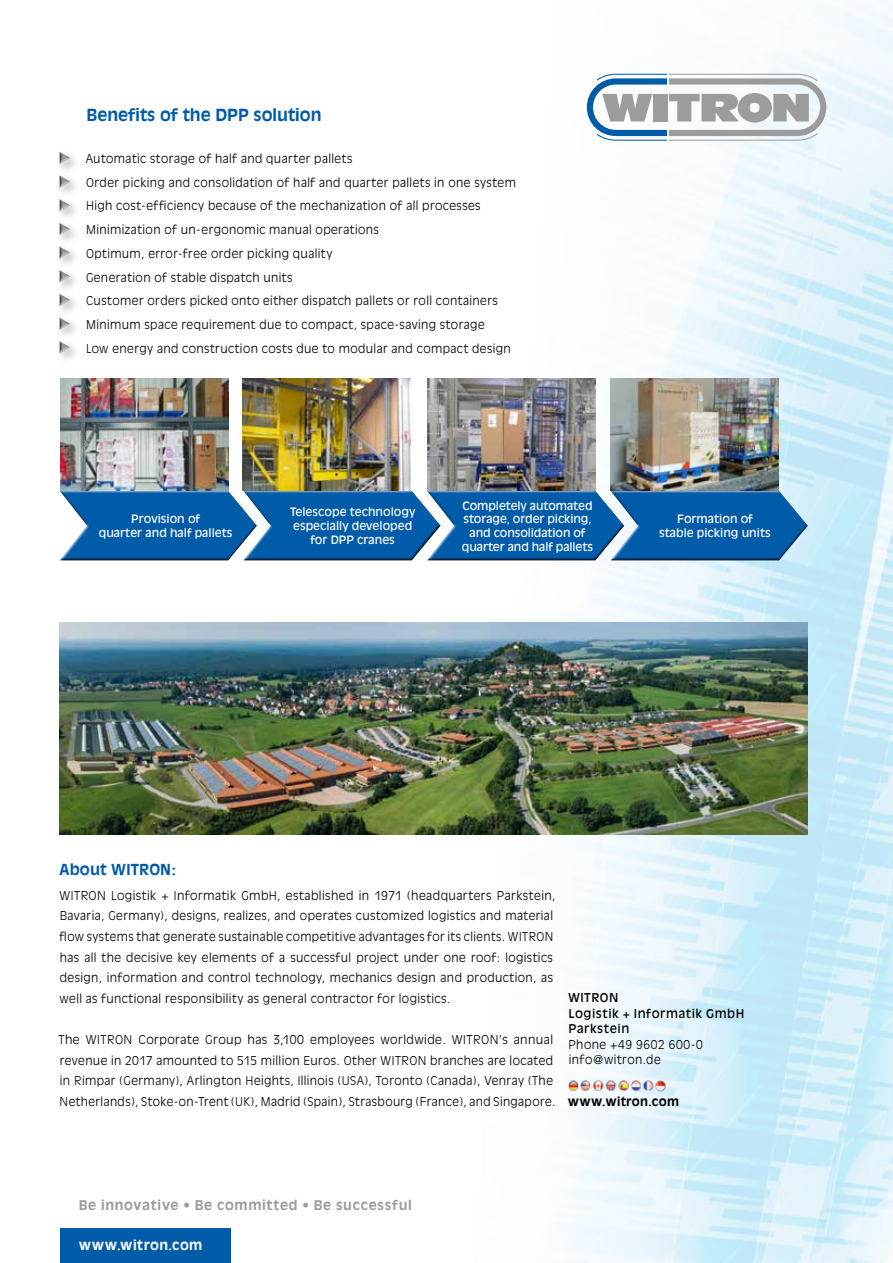
<style>
.page{position:relative;width:893px;height:1263px;background:#fff}
.page>*{position:absolute;margin:0;border:0;box-sizing:border-box;transform-origin:0 0}
.t1{font:700 16.5px "Antique Olive";color:#005ba9}
.t2{font:700 15px "Antique Olive";letter-spacing:.01em;color:#005ba9}
.t3{font:700 13.2px "Antique Olive";letter-spacing:.05em;color:#9c9c9d}
.t4{font:700 13.2px "Antique Olive";letter-spacing:.035em;color:#fff}
.t5{font:300 12px/23.7px "Antique Olive";letter-spacing:.035em;color:#000}
.t6{font:12px/15.5px "Antique Olive";letter-spacing:.045em;color:#000}
.t7{font:700 12px "Antique Olive";letter-spacing:.02em;color:#000}
.t8{font:11.4px/13.6px "Antique Olive";color:#fff;text-align:center}
</style>
<div class="page">
<img style="left:466px;top:3px;width:427px;height:1260px">
<div style="left:61px;top:1229px;width:170px;height:34px;background:#005ba9"></div>
<img style="left:60px;top:623px;width:748px;height:212px">
<svg style="left:587px;top:74px;width:239px;height:67px"></svg>
<div style="left:56px;top:149px;width:26px;height:27px;background:#000;opacity:.3"></div>
<div style="left:59px;top:149px;width:13px;height:15px;background:#000;opacity:.75"></div>
<div style="left:56px;top:172px;width:26px;height:27px;background:#000;opacity:.3"></div>
<div style="left:59px;top:173px;width:13px;height:15px;background:#000;opacity:.75"></div>
<div style="left:56px;top:220px;width:26px;height:27px;background:#000;opacity:.3"></div>
<div style="left:59px;top:220px;width:13px;height:15px;background:#000;opacity:.75"></div>
<div style="left:56px;top:196px;width:26px;height:27px;background:#000;opacity:.3"></div>
<div style="left:59px;top:197px;width:13px;height:15px;background:#000;opacity:.75"></div>
<div style="left:56px;top:267px;width:26px;height:27px;background:#000;opacity:.3"></div>
<div style="left:59px;top:268px;width:13px;height:15px;background:#000;opacity:.75"></div>
<div style="left:56px;top:291px;width:26px;height:27px;background:#000;opacity:.3"></div>
<div style="left:59px;top:291px;width:13px;height:15px;background:#000;opacity:.75"></div>
<div style="left:56px;top:338px;width:26px;height:27px;background:#000;opacity:.3"></div>
<div style="left:59px;top:339px;width:13px;height:15px;background:#000;opacity:.75"></div>
<div style="left:56px;top:243px;width:26px;height:27px;background:#000;opacity:.3"></div>
<div style="left:59px;top:244px;width:13px;height:15px;background:#000;opacity:.75"></div>
<div style="left:56px;top:314px;width:26px;height:27px;background:#000;opacity:.3"></div>
<div style="left:59px;top:315px;width:13px;height:15px;background:#000;opacity:.75"></div>
<div style="left:58px;top:492px;width:199px;height:70px;background:#000;opacity:.75"></div>
<div style="left:241px;top:492px;width:200px;height:70px;background:#000;opacity:.75"></div>
<div style="left:425px;top:492px;width:200px;height:70px;background:#000;opacity:.75"></div>
<svg style="left:60px;top:491px;width:549px;height:69px;background:#1869ae"></svg>
<div style="left:609px;top:492px;width:199px;height:70px;background:#000;opacity:.75"></div>
<img style="left:60px;top:378px;width:168px;height:113px">
<img style="left:427px;top:378px;width:168px;height:113px">
<img style="left:243px;top:378px;width:168px;height:113px">
<img style="left:610px;top:378px;width:168px;height:113px">
<img style="left:568px;top:1077px;width:99px;height:17px">
<h1 class="t1" style="left:87px;top:105px;width:237px">Benefits of the DPP solution</h1>
<p class="t5" style="left:86px;top:147px;width:432px">Automatic storage of half and quarter pallets<br>Order picking and consolidation of half and quarter pallets in one system High cost-efficiency because of the mechanization of all processes Minimization of un-ergonomic manual operations<br>Optimum, error-free order picking quality<br>Generation of stable dispatch units<br>Customer orders picked onto either dispatch pallets or roll containers Minimum space requirement due to compact, space-saving storage<br>Low energy and construction costs due to modular and compact design</p>
<p class="t8" style="left:462px;top:499px;width:133px">Completely automated storage, order picking, and consolidation of quarter and half pallets</p>
<p class="t8" style="left:99px;top:512px;width:135px">Provision of<br>quarter and half pallets</p>
<p class="t8" style="left:290px;top:505px;width:127px">Telescope technology especially developed for DPP cranes</p>
<p class="t8" style="left:659px;top:512px;width:113px">Formation of stable picking units</p>
<p class="t2" style="left:60px;top:860px;width:118px">About WITRON:</p>
<p class="t5" style="left:59px;top:885px;width:498px;line-height:20.7px">WITRON Logistik + Informatik GmbH, established in 1971 (headquarters Parkstein, Bavaria, Germany), designs, realizes, and operates customized logistics and material flow systems that generate sustainable competitive advantages for its clients. WITRON has all the decisive key elements of a successful project under one roof: logistics design, information and control technology, mechanics design and production, as well as functional responsibility as general contractor for logistics.</p>
<p class="t5" style="left:58px;top:1029px;width:498px;line-height:20.7px">The WITRON Corporate Group has 3,100 employees worldwide. WITRON’s annual revenue in 2017 amounted to 515 million Euros. Other WITRON branches are located in Rimpar (Germany), Arlington Heights, Illinois (USA), Toronto (Canada), Venray (The Netherlands), Stoke-on-Trent (UK), Madrid (Spain), Strasbourg (France), and Singapore.</p>
<p class="t6" style="left:568px;top:990px;width:177px">WITRON<br>Logistik + Informatik GmbH<br>Parkstein</p>
<p class="t5" style="left:568px;top:1037px;width:136px;line-height:15.5px">Phone +49 9602 600-0 info@witron.de</p>
<p class="t7" style="left:568px;top:1094px;width:113px">www.witron.com</p>
<p class="t3" style="left:79px;top:1196px;width:335px">Be innovative • Be committed • Be successful</p>
<p class="t4" style="left:79px;top:1237px;width:125px">www.witron.com</p>
</div>
